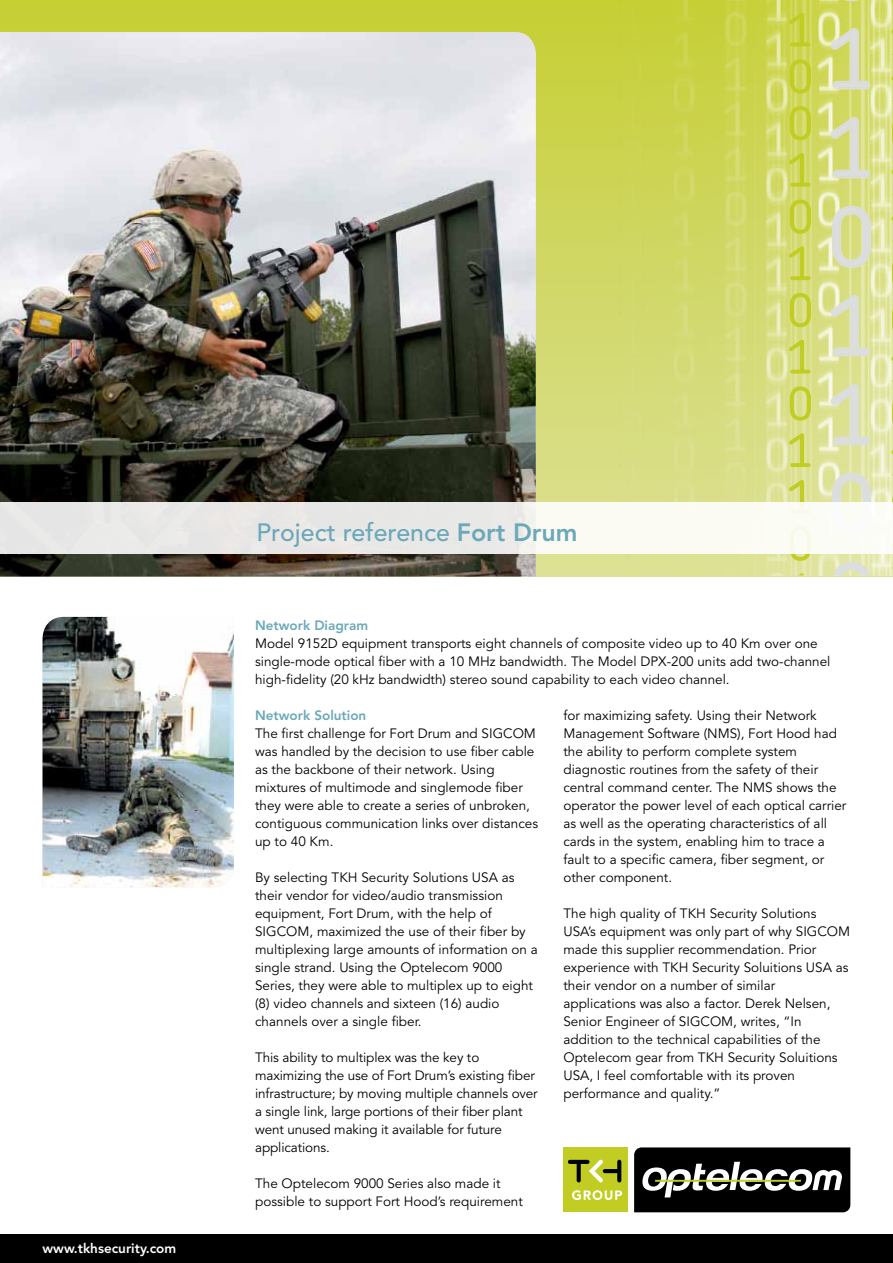
<style>
.page{position:relative;width:893px;height:1263px;background:#fff}
.page>*{position:absolute;margin:0;border:0;box-sizing:border-box;transform-origin:0 0}
.t1{font:500 24.9px "Avenir LT Std";color:#6ba8b9}
.t2{font:13.5px/18px "Avenir LT Std";color:#000}
.t3{font:800 13.5px "Avenir LT Std";color:#6ba8b9}
.t4{font:800 13.5px "Avenir LT Std";color:#fff}
.s1{font-weight:800}
</style>
<div class="page">
<div style="left:0;top:0;width:893px;height:577px;background:#c6cf35"></div>
<img style="left:536px;top:0;width:357px;height:575px">
<svg style="left:832px;top:0;width:39px;height:1px"></svg>
<svg style="left:831px;top:28px;width:39px;height:61px;background:#d8dc99"></svg>
<svg style="left:831px;top:117px;width:39px;height:61px;background:#d9dd9f"></svg>
<svg style="left:832px;top:206px;width:39px;height:62px;background:#daddb0"></svg>
<svg style="left:831px;top:295px;width:39px;height:61px;background:#dce0af"></svg>
<svg style="left:831px;top:384px;width:39px;height:61px;background:#dee1b5"></svg>
<svg style="left:832px;top:473px;width:39px;height:29px"></svg>
<svg style="left:833px;top:562px;width:37px;height:13px"></svg>
<svg style="left:789px;top:13px;width:21px;height:33px"></svg>
<svg style="left:790px;top:59px;width:21px;height:35px"></svg>
<svg style="left:790px;top:106px;width:21px;height:34px"></svg>
<svg style="left:789px;top:153px;width:21px;height:34px"></svg>
<svg style="left:790px;top:200px;width:21px;height:34px"></svg>
<svg style="left:789px;top:246px;width:21px;height:34px"></svg>
<svg style="left:790px;top:293px;width:21px;height:34px"></svg>
<svg style="left:789px;top:340px;width:21px;height:33px"></svg>
<svg style="left:790px;top:386px;width:21px;height:35px"></svg>
<svg style="left:789px;top:433px;width:21px;height:34px"></svg>
<svg style="left:789px;top:480px;width:21px;height:22px"></svg>
<svg style="left:790px;top:554px;width:21px;height:7px"></svg>
<svg style="left:798px;top:573px;width:6px;height:2px"></svg>
<svg style="left:891px;top:22px;width:2px;height:34px"></svg>
<svg style="left:891px;top:69px;width:2px;height:34px"></svg>
<svg style="left:892px;top:116px;width:1px;height:34px"></svg>
<svg style="left:891px;top:162px;width:2px;height:34px"></svg>
<svg style="left:891px;top:209px;width:2px;height:34px"></svg>
<svg style="left:892px;top:256px;width:1px;height:34px"></svg>
<svg style="left:892px;top:303px;width:1px;height:34px"></svg>
<svg style="left:891px;top:349px;width:2px;height:34px"></svg>
<svg style="left:892px;top:396px;width:1px;height:34px"></svg>
<svg style="left:891px;top:443px;width:2px;height:34px"></svg>
<svg style="left:892px;top:490px;width:1px;height:12px"></svg>
<svg style="left:891px;top:554px;width:2px;height:16px"></svg>
<img style="left:43px;top:617px;width:191px;height:270px">
<img style="left:0;top:32px;width:536px;height:545px">
<div style="left:0;top:502px;width:893px;height:52px;background:linear-gradient(to right,#e2e1e2,#fefef6)"></div>
<div style="left:0;top:1234px;width:893px;height:29px;background:#000"></div>
<div style="left:563px;top:1147px;width:64px;height:65px;background:#c2cd23"></div>
<svg style="left:568px;top:1160px;width:53px;height:22px"></svg>
<svg style="left:572px;top:1190px;width:50px;height:10px"></svg>
<svg style="left:634px;top:1147px;width:216px;height:65px;background:#2e2e2d"></svg>
<hr style="left:655px;top:1180px;width:146px;height:2px;background:#c2cd23">
<p class="t4" style="left:43px;top:1240px;width:135px">www.tkhsecurity.com</p>
<h1 class="t1" style="left:257px;top:518px;width:323px">Project reference <span class="s1">Fort Drum</span></h1>
<p class="t3" style="left:255px;top:617px;width:114px">Network Diagram</p>
<p class="t2" style="left:255px;top:635px;width:577px">Model 9152D equipment transports eight channels of composite video up to 40 Km over one single-mode optical fiber with a 10 MHz bandwidth. The Model DPX-200 units add two-channel high-fidelity (20 kHz bandwidth) stereo sound capability to each video channel.</p>
<p class="t3" style="left:255px;top:707px;width:113px">Network Solution</p>
<p class="t2" style="left:255px;top:725px;width:285px">The first challenge for Fort Drum and SIGCOM was handled by the decision to use fiber cable as the backbone of their network. Using mixtures of multimode and singlemode fiber they were able to create a series of unbroken, contiguous communication links over distances up to 40 Km.</p>
<p class="t2" style="left:255px;top:869px;width:284px">By selecting TKH Security Solutions USA as their vendor for video/audio transmission equipment, Fort Drum, with the help of SIGCOM, maximized the use of their fiber by multiplexing large amounts of information on a single strand. Using the Optelecom 9000<br>Series, they were able to multiplex up to eight (8) video channels and sixteen (16) audio channels over a single fiber.</p>
<p class="t2" style="left:255px;top:1049px;width:284px">This ability to multiplex was the key to maximizing the use of Fort Drum’s existing fiber infrastructure; by moving multiple channels over a single link, large portions of their fiber plant went unused making it available for future applications.</p>
<p class="t2" style="left:255px;top:1175px;width:269px">The Optelecom 9000 Series also made it possible to support Fort Hood’s requirement</p>
<p class="t2" style="left:563px;top:707px;width:284px">for maximizing safety. Using their Network Management Software (NMS), Fort Hood had the ability to perform complete system diagnostic routines from the safety of their central command center. The NMS shows the operator the power level of each optical carrier as well as the operating characteristics of all cards in the system, enabling him to trace a fault to a specific camera, fiber segment, or other component.</p>
<p class="t2" style="left:563px;top:905px;width:288px">The high quality of TKH Security Solutions USA’s equipment was only part of why SIGCOM made this supplier recommendation. Prior experience with TKH Security Soluitions USA as their vendor on a number of similar applications was also a factor. Derek Nelsen, Senior Engineer of SIGCOM, writes, “In addition to the technical capabilities of the Optelecom gear from TKH Security Soluitions USA, I feel comfortable with its proven performance and quality.”</p>
</div>
